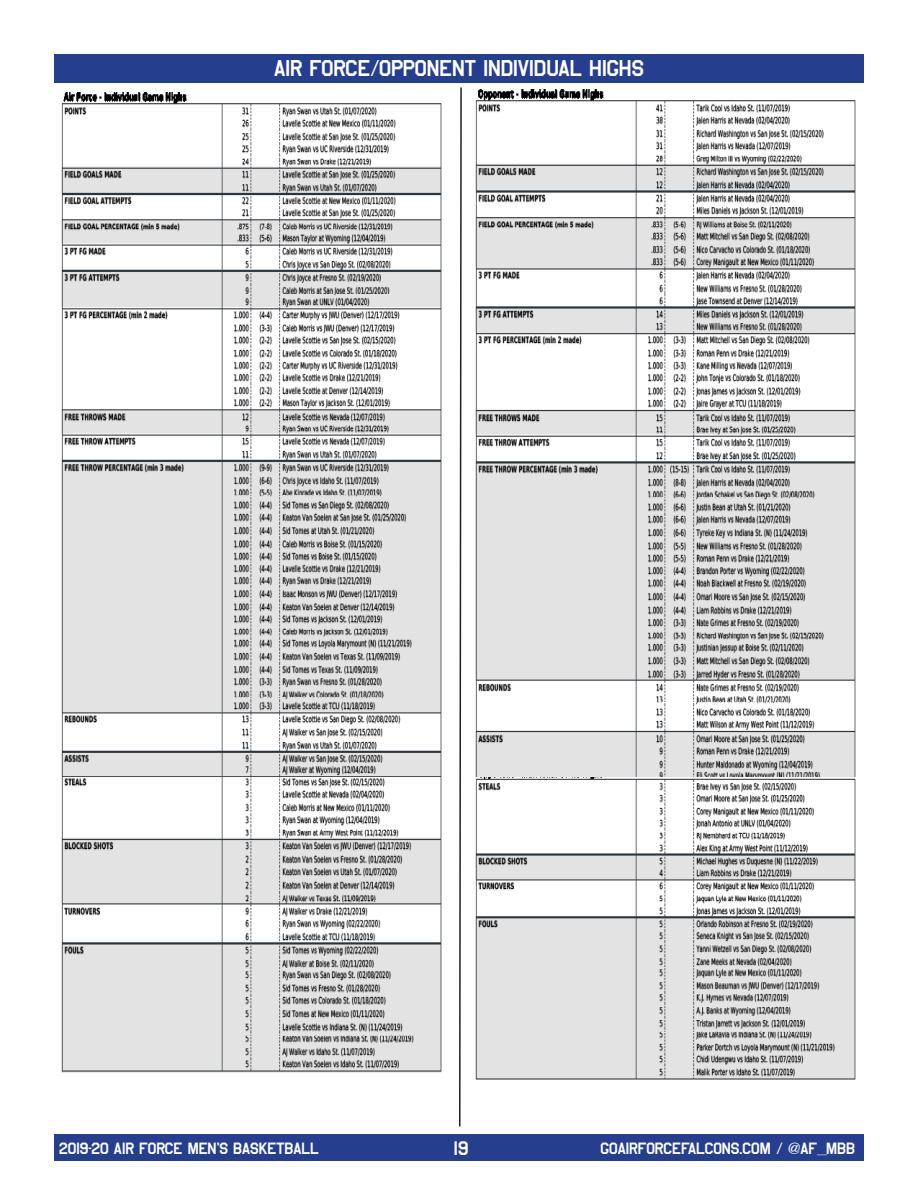
<style>
.page{position:relative;width:918px;height:1188px;background:#fff}
.page>*{position:absolute;margin:0;border:0;box-sizing:border-box;transform-origin:0 0}
.t1{font:21px "Air Corps JNL";color:#fff}
.t2{font:18px "Air Corps JNL";color:#fff}
.t3{font:15px "Air Corps JNL";color:#fff}
</style>
<div class="page">
<div style="left:54px;top:1134px;width:810px;height:27px;background:#253f8e"></div>
<div style="left:54px;top:54px;width:810px;height:28px;background:#253f8e"></div>
<img style="left:61px;top:92px;width:381px;height:685px">
<svg style="left:459px;top:87px;width:3px;height:1040px"></svg>
<img style="left:475px;top:89px;width:381px;height:689px">
<img style="left:61px;top:777px;width:381px;height:296px">
<img style="left:475px;top:778px;width:381px;height:302px">
<p class="t1" style="left:274px;top:57px;width:371px">AIR FORCE/OPPONENT INDIVIDUAL HIGHS</p>
<p class="t3" style="left:59px;top:1140px;width:261px">2019-20 AIR FORCE MEN’S BASKETBALL</p>
<p class="t2" style="left:454px;top:1138px;width:16px">19</p>
<p class="t3" style="left:601px;top:1140px;width:256px">GOAIRFORCEFALCONS.COM / @AF_MBB</p>
</div>
